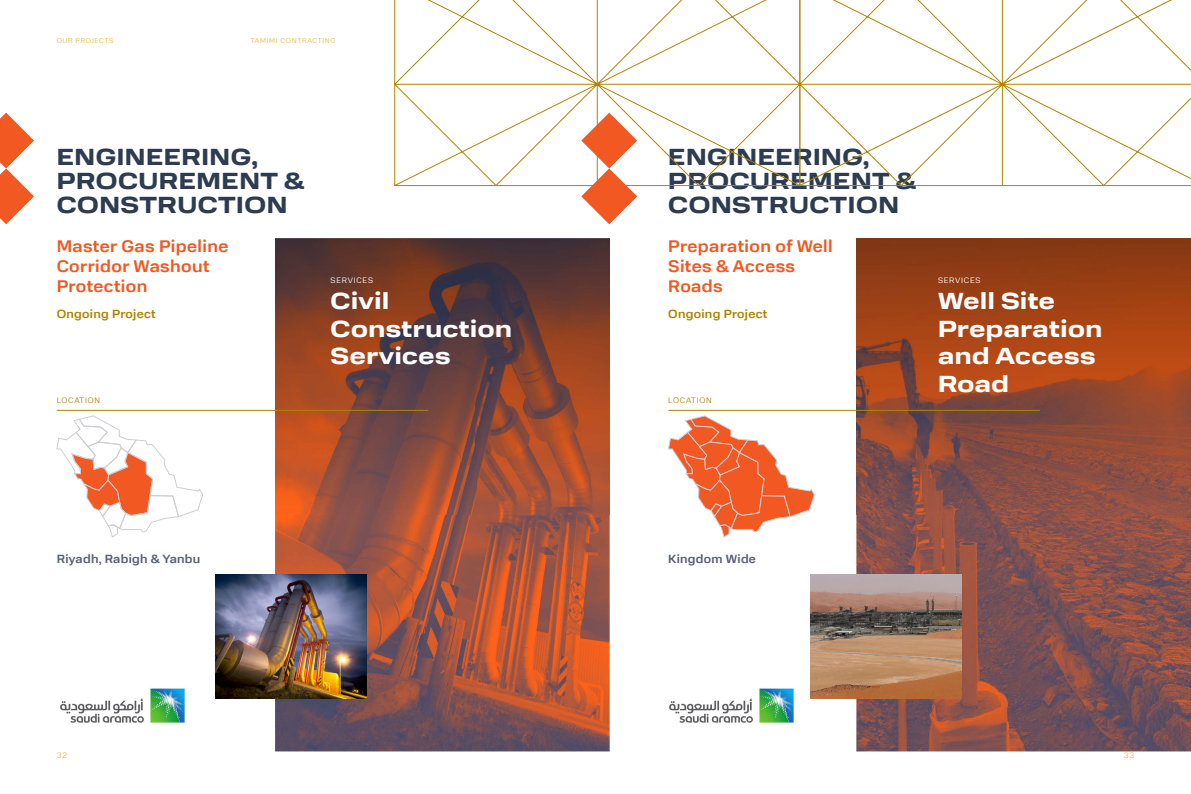
<style>
.page{position:relative;width:1191px;height:794px;background:#fff}
.page>*{position:absolute;margin:0;border:0;box-sizing:border-box;transform-origin:0 0}
.t1{font:700 23px/24px "Normalidad Wide";letter-spacing:.025em;color:#2d3c50}
.t2{font:700 23px/27.6px "Normalidad Wide";letter-spacing:.025em;color:#fff}
.t3{font:500 17px/20px "Normalidad Text";letter-spacing:.025em;color:#f15822}
.t4{font:500 12px "Normalidad Text";letter-spacing:.025em;color:#596071}
.t5{font:500 12px "Normalidad Text";letter-spacing:.025em;color:#ad8505}
.t6{font:300 8px "Normalidad Text";letter-spacing:.1em;color:#ad8505}
.t7{font:300 8px "Normalidad Text";letter-spacing:.1em;color:#fff}
.t8{font:300 8px "Normalidad Text";color:#edb840}
.t9{font:300 7px "Normalidad Text";letter-spacing:.1em;color:#edb840}
</style>
<div class="page">
<img style="left:275px;top:514px;width:334px;height:237px">
<img style="left:275px;top:239px;width:334px;height:275px">
<hr style="left:57px;top:410px;width:371px;height:1px;background:#ad8505">
<svg style="left:0;top:113px;width:34px;height:111px"></svg>
<svg style="left:57px;top:416px;width:146px;height:121px"></svg>
<img style="left:215px;top:574px;width:151px;height:125px">
<img style="left:60px;top:688px;width:125px;height:35px">
<img style="left:856px;top:514px;width:335px;height:237px">
<img style="left:856px;top:239px;width:335px;height:275px">
<img style="left:810px;top:574px;width:151px;height:125px">
<img style="left:669px;top:688px;width:125px;height:35px">
<svg style="left:394px;top:0;width:405px;height:186px"></svg>
<svg style="left:799px;top:0;width:392px;height:186px"></svg>
<hr style="left:668px;top:410px;width:372px;height:1px;background:#ad8505">
<svg style="left:581px;top:113px;width:56px;height:111px"></svg>
<svg style="left:668px;top:416px;width:146px;height:121px"></svg>
<p class="t9" style="left:57px;top:35px;width:58px">OUR PROJECTS</p>
<p class="t9" style="left:251px;top:35px;width:86px">TAMIMI CONTRACTING</p>
<h1 class="t1" style="left:57px;top:144px;width:249px">ENGINEERING,<br>PROCUREMENT &amp;<br>CONSTRUCTION</h1>
<p class="t3" style="left:57px;top:235px;width:173px">Master Gas Pipeline<br>Corridor Washout<br>Protection</p>
<p class="t5" style="left:57px;top:304px;width:101px">Ongoing Project</p>
<p class="t6" style="left:57px;top:395px;width:45px">LOCATION</p>
<p class="t7" style="left:331px;top:275px;width:44px">SERVICES</p>
<h1 class="t2" style="left:331px;top:286px;width:60px">Civil</h1>
<h1 class="t2" style="left:331px;top:313px;width:183px">Construction<br>Services</h1>
<p class="t4" style="left:57px;top:550px;width:145px">Riyadh, Rabigh &amp; Yanbu</p>
<p class="t8" style="left:57px;top:749px;width:12px">32</p>
<h1 class="t1" style="left:668px;top:144px;width:249px">ENGINEERING,<br>PROCUREMENT &amp;<br>CONSTRUCTION</h1>
<p class="t3" style="left:668px;top:235px;width:166px">Preparation of Well<br>Sites &amp; Access<br>Roads</p>
<p class="t5" style="left:668px;top:304px;width:101px">Ongoing Project</p>
<p class="t6" style="left:668px;top:395px;width:45px">LOCATION</p>
<p class="t7" style="left:938px;top:275px;width:44px">SERVICES</p>
<h1 class="t2" style="left:938px;top:286px;width:166px">Well Site<br>Preparation and Access<br>Road</h1>
<p class="t4" style="left:668px;top:550px;width:89px">Kingdom Wide</p>
<p class="t8" style="left:1123px;top:749px;width:12px">33</p>
</div>
